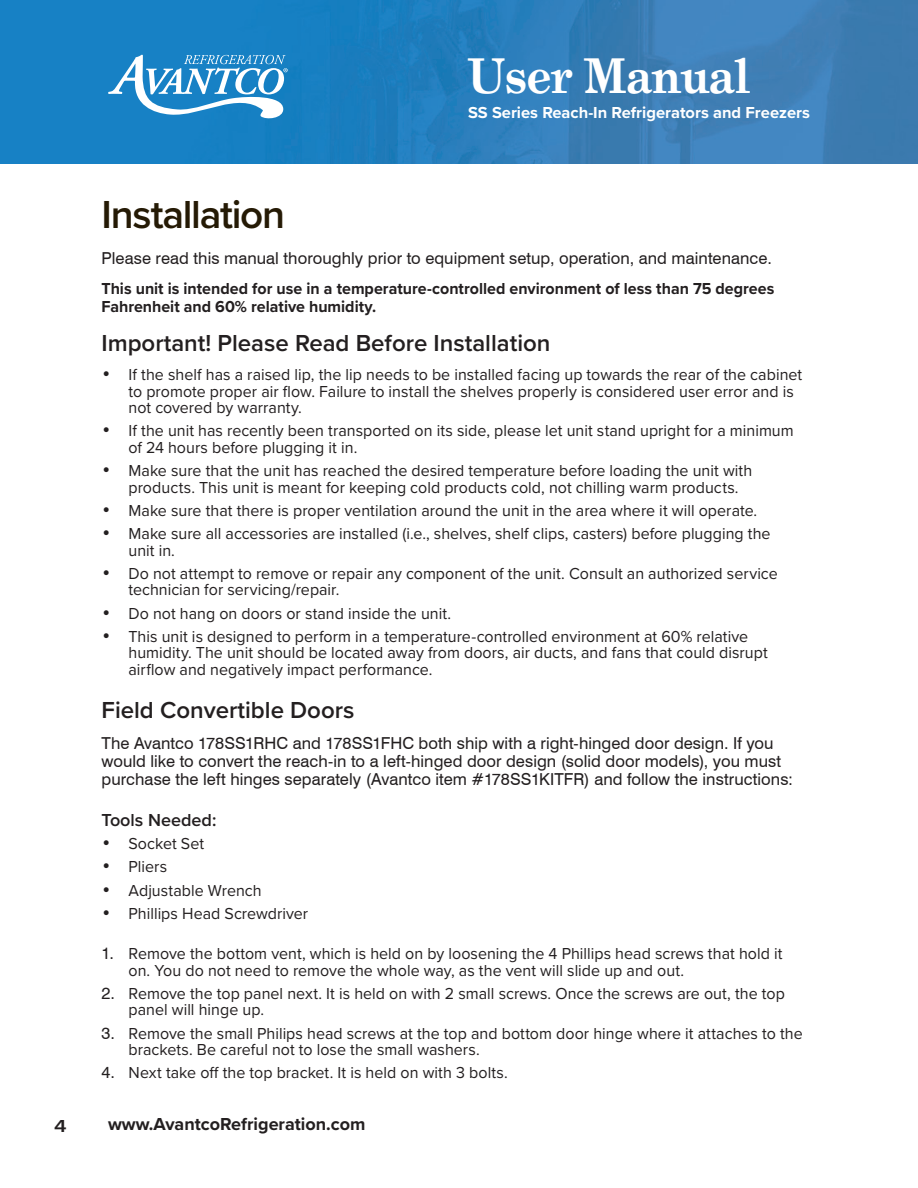
<style>
.page{position:relative;width:918px;height:1188px;background:#fff}
.page>*{position:absolute;margin:0;border:0;box-sizing:border-box;transform-origin:0 0}
.t1{font:700 48px "Grad";color:#fff}
.body_copy{font:600 40.5px "Proxima Nova";letter-spacing:-.03em;color:#251a05}
.Sub_Header{font:600 24px "Proxima Nova";color:#231f20}
.t2{font:700 18px "Proxima Nova";color:#231f20}
.Sub_Header-2{font:600 18px "Proxima Nova";color:#231f20}
.Sub_Header-3{font:600 18px "Proxima Nova";color:#231f20;scale:1.2 1}
.t3{font:16.5px/16.5px "Proxima Nova";letter-spacing:.005em;color:#231f20}
.body_copy-2{font:16.5px/18px "Swiss 721 BT";letter-spacing:.005em;color:#231f20}
.body_copy-3{font:700 16.5px/30px "Proxima Nova";color:#231f20}
.t4{font:700 16.5px "Proxima Nova";color:#fff}
.s1{font-family:"Swiss 721 BT";font-weight:400}
.s2{font-family:"Swiss 721 BT"}
</style>
<div class="page">
<img style="left:0;top:0;width:918px;height:164px">
<svg style="left:108px;top:55px;width:180px;height:65px"></svg>
<p class="Sub_Header-3" style="left:54px;top:1112px;width:12px">4</p>
<h1 class="t1" style="left:468px;top:46px;width:283px">User Manual</h1>
<p class="t4" style="left:468px;top:101px;width:343px">SS Series Reach-In Refrigerators and Freezers</p>
<p class="body_copy" style="left:102px;top:184px;width:185px">Installation</p>
<p class="body_copy-3" style="left:102px;top:244px;width:674px"><span class="s1">Please read this manual thoroughly prior to equipment setup, operation, and maintenance.<br></span>This unit is intended for use in a temperature-controlled environment of less than 75 degrees</p>
<p class="body_copy-3" style="left:102px;top:292px;width:276px">Fahrenheit and 60% relative humidity.</p>
<p class="Sub_Header" style="left:102px;top:325px;width:451px">Important! Please Read Before Installation</p>
<p class="t3" style="left:129px;top:366px;width:675px;text-indent:-27px"><span class="s2">•</span> If the shelf has a raised lip, the lip needs to be installed facing up towards the rear of the cabinet to promote proper air flow. Failure to install the shelves properly is considered user error and is not covered by warranty.</p>
<p class="t3" style="left:129px;top:422px;width:667px;text-indent:-27px"><span class="s2">•</span> If the unit has recently been transported on its side, please let unit stand upright for a minimum of 24 hours before plugging it in.</p>
<p class="t3" style="left:129px;top:462px;width:625px;text-indent:-27px"><span class="s2">•</span> Make sure that the unit has reached the desired temperature before loading the unit with products. This unit is meant for keeping cold products cold, not chilling warm products.</p>
<p class="t3" style="left:102px;top:502px;width:657px"><span class="s2">•</span> Make sure that there is proper ventilation around the unit in the area where it will operate.</p>
<p class="t3" style="left:129px;top:525px;width:644px;text-indent:-27px"><span class="s2">•</span> Make sure all accessories are installed (i.e., shelves, shelf clips, casters) before plugging the unit in.</p>
<p class="t3" style="left:129px;top:565px;width:651px;text-indent:-27px"><span class="s2">•</span> Do not attempt to remove or repair any component of the unit. Consult an authorized service technician for servicing/repair.</p>
<p class="t3" style="left:102px;top:604px;width:351px"><span class="s2">•</span> Do not hang on doors or stand inside the unit.</p>
<p class="t3" style="left:129px;top:628px;width:641px;text-indent:-27px"><span class="s2">•</span> This unit is designed to perform in a temperature-controlled environment at 60% relative humidity. The unit should be located away from doors, air ducts, and fans that could disrupt airflow and negatively impact performance.</p>
<p class="Sub_Header" style="left:102px;top:692px;width:254px">Field Convertible Doors</p>
<p class="body_copy-2" style="left:102px;top:734px;width:693px">The Avantco 178SS1RHC and 178SS1FHC both ship with a right-hinged door design. If you would like to convert the reach-in to a left-hinged door design (solid door models), you must purchase the left hinges separately (Avantco item #178SS1KITFR) and follow the instructions:</p>
<p class="Sub_Header-2" style="left:102px;top:807px;width:116px">Tools Needed:</p>
<p class="t3" style="left:102px;top:835px;width:104px"><span class="s2">•</span> Socket Set</p>
<p class="t3" style="left:102px;top:858px;width:67px"><span class="s2">•</span> Pliers</p>
<p class="t3" style="left:102px;top:881px;width:162px"><span class="s2">•</span> Adjustable Wrench</p>
<p class="t3" style="left:102px;top:904px;width:208px"><span class="s2">•</span> Phillips Head Screwdriver</p>
<p class="t3" style="left:129px;top:945px;width:656px;text-indent:-27px"><span class="s2">1.</span> Remove the bottom vent, which is held on by loosening the 4 Phillips head screws that hold it on. You do not need to remove the whole way, as the vent will slide up and out.</p>
<p class="t3" style="left:129px;top:984px;width:658px;text-indent:-27px"><span class="s2">2.</span> Remove the top panel next. It is held on with 2 small screws. Once the screws are out, the top panel will hinge up.</p>
<p class="t3" style="left:129px;top:1024px;width:676px;text-indent:-27px"><span class="s2">3.</span> Remove the small Philips head screws at the top and bottom door hinge where it attaches to the brackets. Be careful not to lose the small washers.</p>
<p class="t3" style="left:102px;top:1064px;width:408px"><span class="s2">4.</span> Next take off the top bracket. It is held on with 3 bolts.</p>
<p class="t2" style="left:108px;top:1111px;width:259px">www.AvantcoRefrigeration.com</p>
</div>
